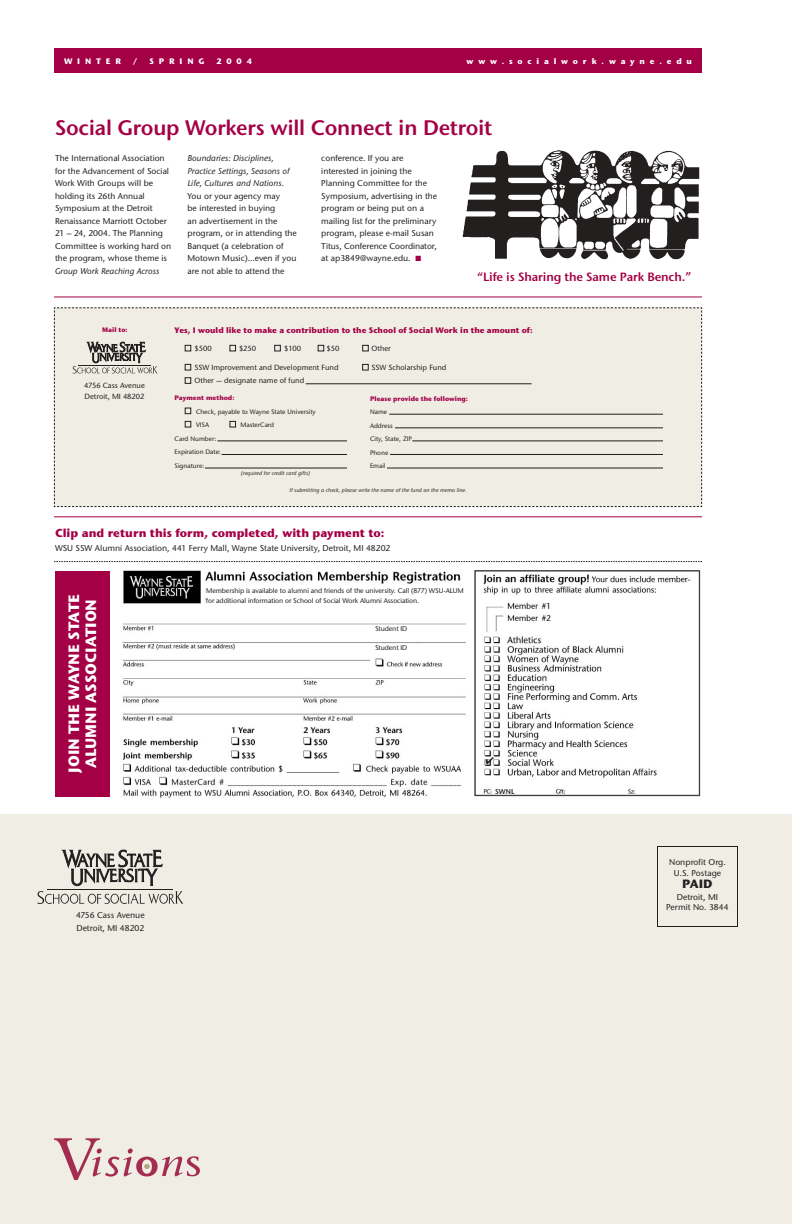
<style>
.page{position:relative;width:792px;height:1224px;background:#fff}
.page>*{position:absolute;margin:0;border:0;box-sizing:border-box;transform-origin:0 0}
.t1{font:21px "Stone Sans ITC Semi";letter-spacing:-.01em;color:#a30046}
.t2{font:700 15px/17px "Stone Sans ITC";letter-spacing:-.005em;color:#fff;text-align:center}
.t3{font:12px "Stone Sans ITC Semi";letter-spacing:-.01em;color:#a30046}
.t4{font:700 12px "Stone Sans ITC";color:#231f1f}
.t5{font:700 11.5px "Stone Sans ITC";color:#a30046}
.t6{font:500 8.5px/12.5px "Stone Sans ITC";color:#231f1f}
.t7{font:italic 500 8.5px/12.5px "Stone Sans ITC";color:#231f1f}
.t8{font:700 8px "Stone Sans ITC";color:#a30046}
.t9{font:700 8px "Stone Sans ITC";letter-spacing:.6em;color:#fff}
.t10{font:500 7.5px/10.5px "Stone Sans ITC";color:#231f1f}
.t11{font:7px "Stone Sans ITC Semi";color:#231f1f}
.t12{font:500 6.9px/9.9px "Stone Sans ITC";letter-spacing:-.01em;color:#231f1f}
.t13{font:500 6.5px/13.5px "Stone Sans ITC";color:#231f1f}
.t14{font:700 6.5px "Stone Sans ITC";color:#a30046}
.t15{font:italic 500 5.5px "Stone Sans ITC";color:#231f1f}
.s1{color:#a30046}
</style>
<div class="page">
<img style="left:462px;top:150px;width:238px;height:110px">
<img style="left:106px;top:562px;width:596px;height:236px">
<div style="left:54px;top:48px;width:648px;height:26px;background:#a30046"></div>
<div style="left:0;top:814px;width:792px;height:410px;background:#f0ede5"></div>
<div style="left:657px;top:846px;width:81px;height:81px;border:1px solid #231f1f"></div>
<svg style="left:38px;top:849px;width:145px;height:55px"></svg>
<hr style="left:47px;top:889px;width:126px;height:1px;background:#231f1f">
<svg style="left:54px;top:1138px;width:146px;height:42px"></svg>
<hr style="left:54px;top:297px;width:648px;height:1px;background:#a30046">
<svg style="left:54px;top:561px;width:648px;height:1px"></svg>
<div style="left:55px;top:571px;width:54px;height:225px;background:#a30046"></div>
<div style="left:207px;top:585px;width:262px;height:21px;background:#fff"></div>
<div style="left:374px;top:625px;width:63px;height:12px;background:#fff"></div>
<div style="left:374px;top:644px;width:63px;height:12px;background:#fff"></div>
<div style="left:54px;top:307px;width:648px;height:200px;background:#f0ede5"></div>
<hr style="left:79px;top:365px;width:72px;height:1px;background:#231f1f">
<hr style="left:54px;top:516px;width:648px;height:1px;background:#a30046">
<svg style="left:486px;top:757px;width:8px;height:7px"></svg>
<p class="t9" style="left:64px;top:58px;width:58px">WINTER</p>
<p class="t9" style="left:133px;top:58px;width:6px">/</p>
<p class="t9" style="left:149px;top:58px;width:56px">SPRING</p>
<p class="t9" style="left:216px;top:58px;width:37px">2004</p>
<p class="t9" style="left:467px;top:59px;width:227px">www.socialwork.wayne.edu</p>
<h1 class="t1" style="left:55px;top:121px;width:439px">Social Group Workers will Connect in Detroit</h1>
<p class="t6" style="left:55px;top:153px;width:118px">The International Association for the Advancement of Social<br>Work With Groups will be holding its 26th Annual<br>Symposium at the Detroit<br>Renaissance Marriott October<br>21 – 24, 2004. The Planning<br>Committee is working hard on the program, whose theme is</p>
<p class="t7" style="left:55px;top:265px;width:106px">Group Work Reaching Across</p>
<p class="t7" style="left:187px;top:153px;width:104px">Boundaries: Disciplines,<br>Practice Settings, Seasons of<br>Life, Cultures and Nations.</p>
<p class="t6" style="left:187px;top:190px;width:111px">You or your agency may<br>be interested in buying<br>an advertisement in the program, or in attending the<br>Banquet (a celebration of<br>Motown Music)…even if you are not able to attend the</p>
<p class="t6" style="left:321px;top:153px;width:117px">conference. If you are interested in joining the<br>Planning Committee for the<br>Symposium, advertising in the program or being put on a mailing list for the preliminary program, please e-mail Susan<br>Titus, Conference Coordinator, at ap3849@wayne.edu. <span class="s1">■</span></p>
<h3 class="t3" style="left:477px;top:273px;width:216px">“Life is Sharing the Same Park Bench.”</h3>
<p class="t14" style="left:102px;top:327px;width:27px">Mail to:</p>
<p class="t10" style="left:84px;top:381px;width:62px">4756 Cass Avenue<br>Detroit, MI 48202</p>
<p class="t8" style="left:175px;top:327px;width:359px">Yes, I would like to make a contribution to the School of Social Work in the amount of:</p>
<p class="t10" style="left:195px;top:344px;width:19px">$500</p>
<p class="t10" style="left:239px;top:344px;width:19px">$250</p>
<p class="t10" style="left:284px;top:344px;width:18px">$100</p>
<p class="t10" style="left:326px;top:344px;width:14px">$50</p>
<p class="t10" style="left:372px;top:344px;width:21px">Other</p>
<p class="t10" style="left:195px;top:363px;width:146px">SSW Improvement and Development Fund</p>
<p class="t10" style="left:372px;top:363px;width:76px">SSW Scholarship Fund</p>
<p class="t10" style="left:195px;top:376px;width:111px">Other — designate name of fund</p>
<p class="t14" style="left:175px;top:396px;width:61px">Payment method:</p>
<p class="t13" style="left:196px;top:406px;width:121px">Check, payable to Wayne State University<br>VISA</p>
<p class="t14" style="left:370px;top:396px;width:99px">Please provide the following:</p>
<p class="t13" style="left:370px;top:406px;width:43px">Name<br>Address<br>City, State, ZIP<br>Phone<br>Email</p>
<p class="t13" style="left:241px;top:419px;width:35px">MasterCard</p>
<p class="t13" style="left:175px;top:433px;width:48px">Card Number:<br>Expiration Date:<br>Signature:</p>
<p class="t15" style="left:241px;top:472px;width:71px">(required for credit card gifts)</p>
<p class="t15" style="left:289px;top:489px;width:179px">If submitting a check, please write the name of the fund on the memo line.</p>
<h3 class="t5" style="left:55px;top:529px;width:331px">Clip and return this form, completed, with payment to:</h3>
<p class="t6" style="left:55px;top:542px;width:337px">WSU SSW Alumni Association, 441 Ferry Mall, Wayne State University, Detroit, MI 48202</p>
<h2 class="t2" style="left:67px;top:773px;width:180px;rotate:-90deg">JOIN THE WAYNE STATE<br>ALUMNI ASSOCIATION</h2>
<p class="t12" style="left:206px;top:587px;width:259px">Membership is available to alumni and friends of the university. Call (877) WSU-ALUM for additional information or School of Social Work Alumni Association.</p>
<p class="t12" style="left:375px;top:624px;width:34px">Student ID</p>
<p class="t12" style="left:375px;top:644px;width:34px">Student ID</p>
<p class="t11" style="left:495px;top:789px;width:21px">SWNL</p>
<p class="t6" style="left:76px;top:910px;width:70px">4756 Cass Avenue<br>Detroit, MI 48202</p>
<p class="t6" style="left:669px;top:858px;width:58px;line-height:10.2px;text-align:center">Nonprofit Org.<br>U.S. Postage</p>
<h3 class="t4" style="left:682px;top:880px;width:32px">PAID</h3>
<p class="t6" style="left:666px;top:893px;width:64px;line-height:10.2px;text-align:center">Detroit, MI<br>Permit No. 3844</p>
</div>
